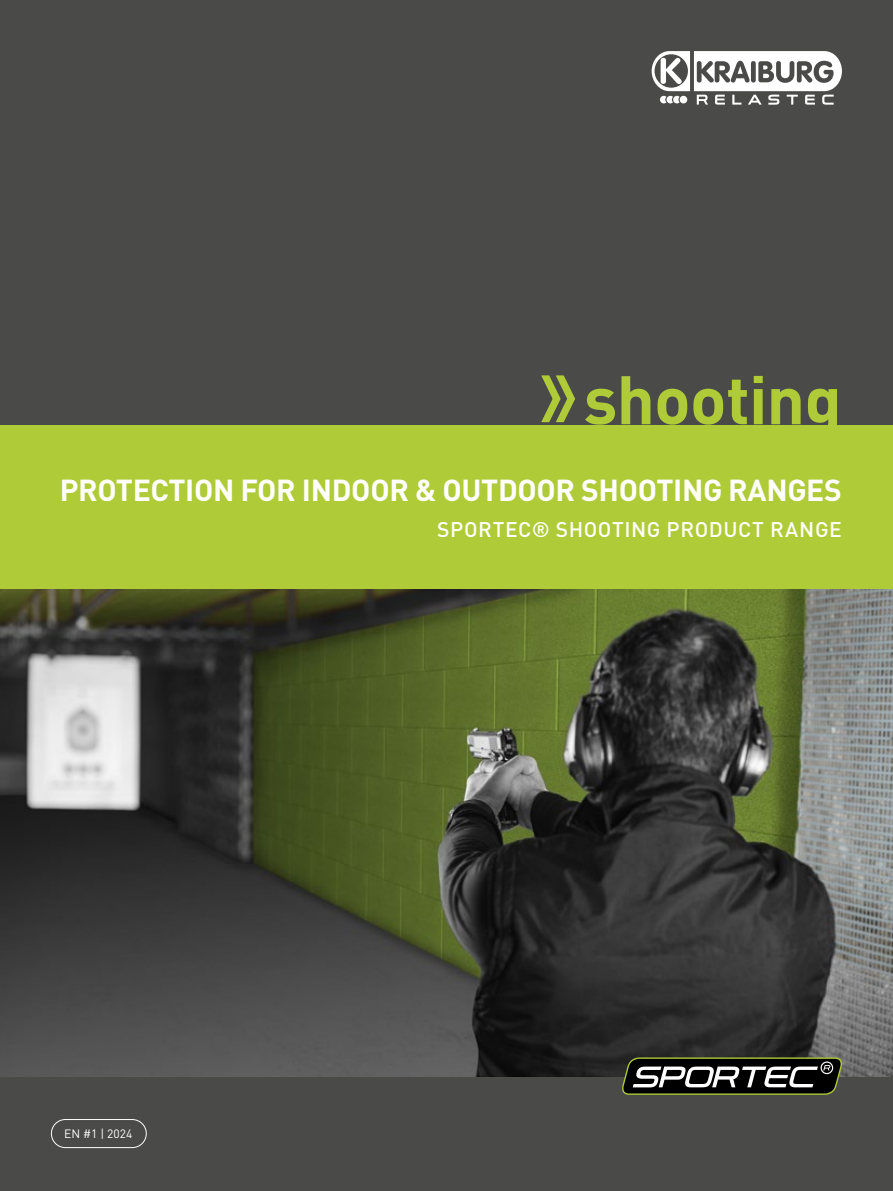
<style>
.page{position:relative;width:893px;height:1191px;background:#fff}
.page>*{position:absolute;margin:0;border:0;box-sizing:border-box;transform-origin:0 0}
.t1{font:700 67.5px "DIN Pro";letter-spacing:-.015em;color:#afcb37}
.t2{font:700 30px "DIN Pro";letter-spacing:-.01em;color:#fff}
.t3{font:500 21px "DIN Pro";letter-spacing:.03em;color:#fff}
.t4{font:12px "DIN Pro";color:#fff}
</style>
<div class="page">
<div style="left:0;top:0;width:893px;height:425px;background:#4a4a49"></div>
<div style="left:0;top:1076px;width:893px;height:115px;background:#4a4a49"></div>
<div style="left:0;top:425px;width:893px;height:164px;background:#afcb37"></div>
<svg style="left:652px;top:51px;width:190px;height:54px"></svg>
<div style="left:661px;top:58px;width:5px;height:26px;background:#fff;border-radius:3px"></div>
<div style="left:51px;top:1119px;width:96px;height:29px;border:1px solid #fff;border-radius:14px"></div>
<img style="left:0;top:589px;width:893px;height:487px">
<svg style="left:541px;top:375px;width:34px;height:47px"></svg>
<svg style="left:621px;top:1057px;width:222px;height:37px;background:#404239"></svg>
<h1 class="t1" style="left:584px;top:354px;width:260px">shooting</h1>
<p class="t2" style="left:60px;top:469px;width:784px">PROTECTION FOR INDOOR &amp; OUTDOOR SHOOTING RANGES</p>
<p class="t3" style="left:437px;top:515px;width:406px">SPORTEC® SHOOTING PRODUCT RANGE</p>
<p class="t4" style="left:64px;top:1125px;width:70px">EN #1 | 2024</p>
</div>
